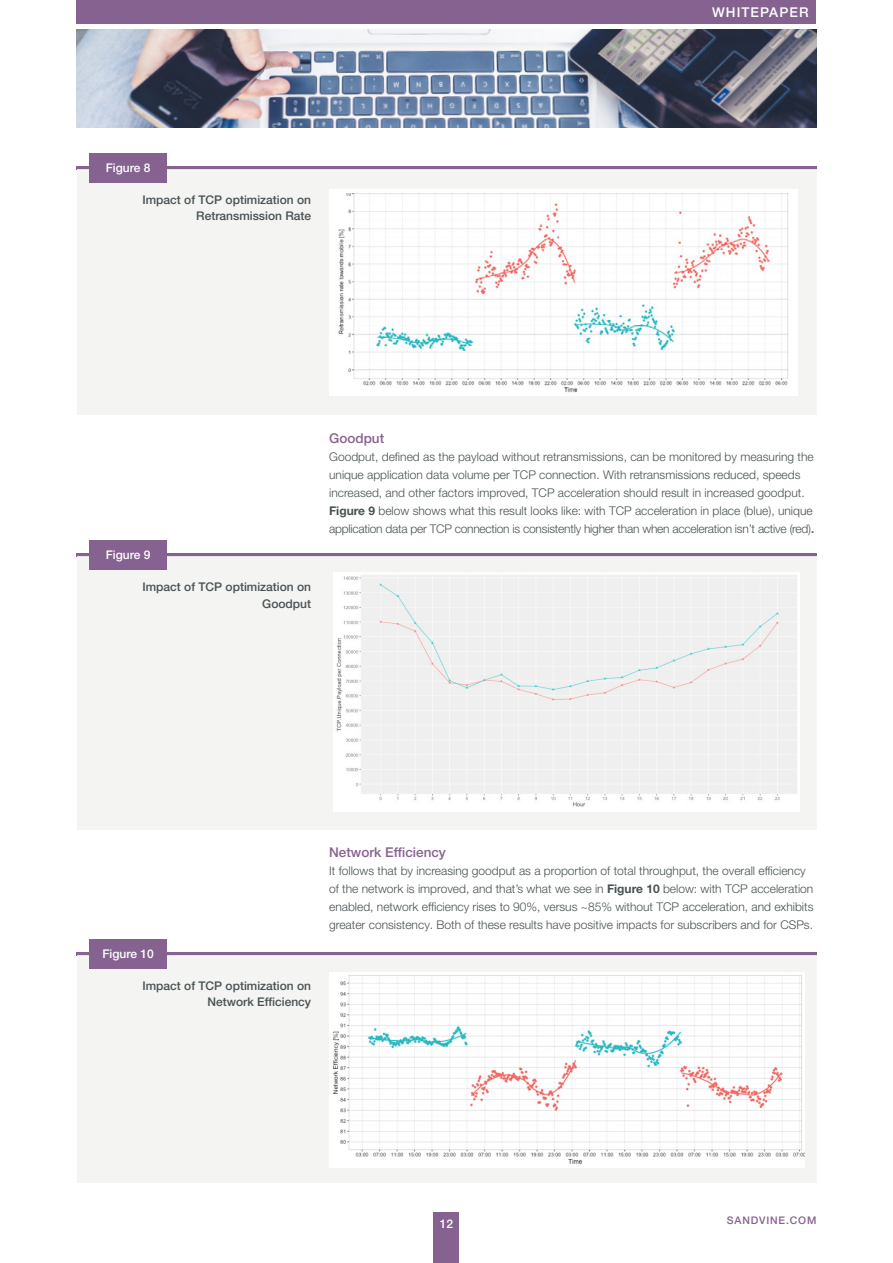
<style>
.page{position:relative;width:893px;height:1263px;background:#fff}
.page>*{position:absolute;margin:0;border:0;box-sizing:border-box;transform-origin:0 0}
.t1{font:500 13.5px "Helvetica Neue LT Pro";color:#866291}
.t2{font:500 13.5px "Helvetica Neue LT Pro";letter-spacing:.08em;color:#fff}
.t3{font:300 12px/18px "Helvetica Neue LT Pro";color:#485153}
.t4{font:300 12px/18px "Helvetica Neue LT Pro";letter-spacing:-.02em;color:#485153}
.Figure_Description{font:500 12px/16.5px "Helvetica Neue LT Pro";color:#485153;text-align:right}
.Figure_Number{font:500 12px "Helvetica Neue LT Pro";color:#fff}
.t5{font:500 10.5px "Helvetica Neue LT Pro";letter-spacing:.08em;color:#866291}
.s1{font-weight:700}
.s2{font-weight:500;font-size:13.5px;color:#866291}
</style>
<div class="page">
<div style="left:77px;top:0;width:739px;height:24px;background:#866291"></div>
<div style="left:434px;top:1212px;width:25px;height:51px;background:#866291"></div>
<img style="left:77px;top:30px;width:739px;height:98px">
<hr style="left:77px;top:166px;width:740px;height:3px;background:#866291">
<div style="left:77px;top:169px;width:739px;height:246px;background:#f3f3f1"></div>
<div style="left:89px;top:153px;width:78px;height:30px;background:#866291"></div>
<div style="left:329px;top:189px;width:468px;height:207px;background:#fff"></div>
<img style="left:338px;top:194px;width:451px;height:199px">
<svg style="left:77px;top:553px;width:740px;height:4px;background:#9e82a6"></svg>
<div style="left:77px;top:557px;width:739px;height:272px;background:#f3f3f1"></div>
<div style="left:89px;top:540px;width:78px;height:30px;background:#866291"></div>
<img style="left:333px;top:573px;width:466px;height:238px">
<hr style="left:77px;top:952px;width:740px;height:3px;background:#866291">
<div style="left:77px;top:955px;width:739px;height:227px;background:#f3f3f1"></div>
<div style="left:89px;top:939px;width:78px;height:29px;background:#866291"></div>
<img style="left:329px;top:973px;width:475px;height:194px">
<p class="Figure_Number" style="left:106px;top:161px;width:46px">Figure 8</p>
<p class="Figure_Description" style="left:142px;top:191px;width:170px">Impact of TCP optimization on<br>Retransmission Rate</p>
<p class="t2" style="left:712px;top:4px;width:98px">WHITEPAPER</p>
<p class="Figure_Number" style="left:106px;top:548px;width:46px">Figure 9</p>
<p class="Figure_Description" style="left:142px;top:579px;width:170px">Impact of TCP optimization on<br>Goodput</p>
<h2 class="t1" style="left:329px;top:430px;width:56px">Goodput</h2>
<p class="t3" style="left:329px;top:447px;width:486px">Goodput, defined as the payload without retransmissions, can be monitored by measuring the unique application data volume per TCP connection. With retransmissions reduced, speeds increased, and other factors improved, TCP acceleration should result in increased goodput.</p>
<p class="t4" style="left:329px;top:501px;width:487px"><span class="s1">Figure 9</span> below shows what this result looks like: with TCP acceleration in place (blue), unique application data per TCP connection is consistently higher than when acceleration isn’t active (red)<span class="s2">.</span></p>
<p class="Figure_Number" style="left:102px;top:946px;width:53px">Figure 10</p>
<p class="Figure_Description" style="left:142px;top:977px;width:170px">Impact of TCP optimization on<br>Network Efficiency</p>
<p class="t1" style="left:329px;top:844px;width:118px">Network Efficiency</p>
<p class="t3" style="left:329px;top:861px;width:486px">It follows that by increasing goodput as a proportion of total throughput, the overall efficiency of the network is improved, and that’s what we see in <span class="s1">Figure 10</span> below: with TCP acceleration enabled, network efficiency rises to 90%, versus ~85% without TCP acceleration, and exhibits greater consistency. Both of these results have positive impacts for subscribers and for CSPs.</p>
<p class="Figure_Number" style="left:440px;top:1216px;width:15px">12</p>
<p class="t5" style="left:727px;top:1214px;width:91px">SANDVINE.COM</p>
</div>
